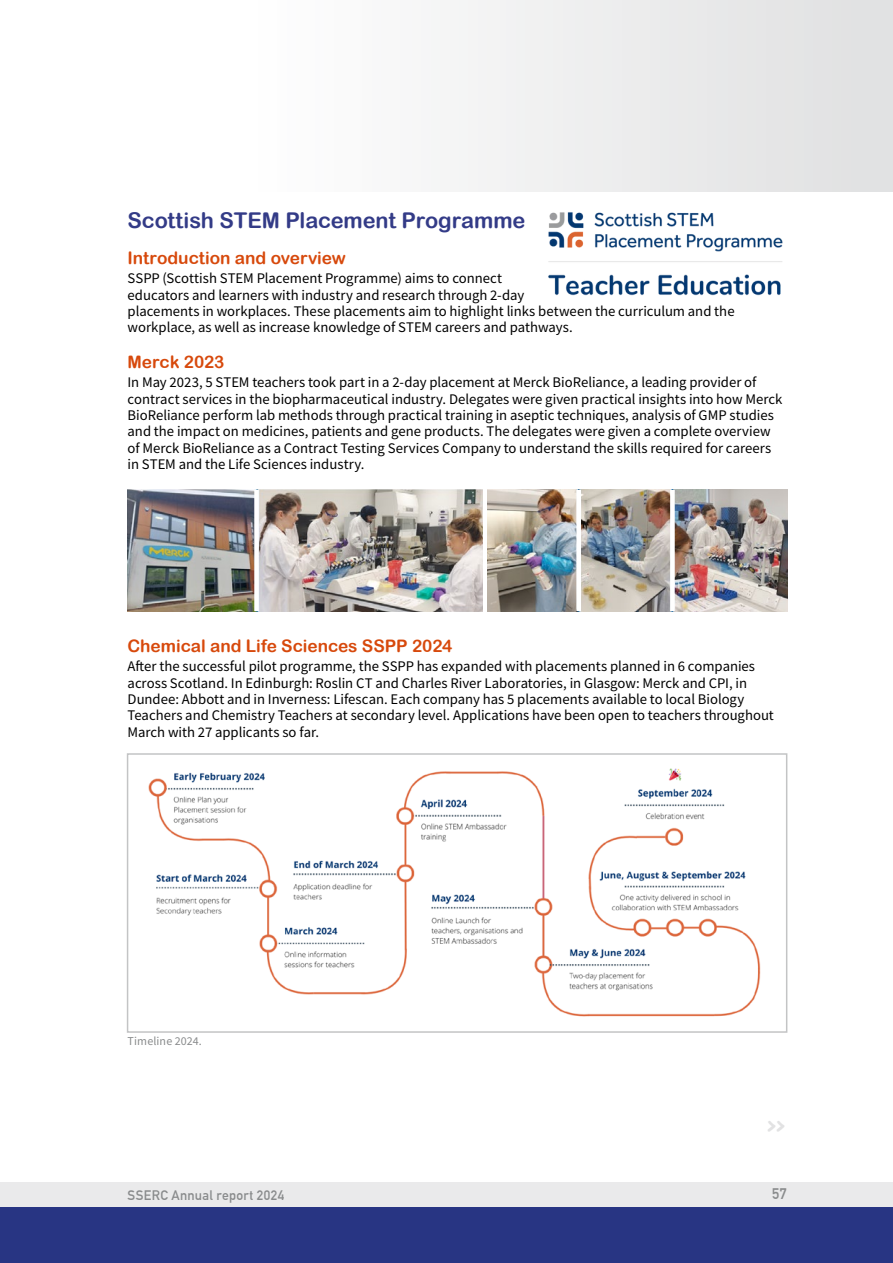
<style>
.page{position:relative;width:893px;height:1263px;background:#fff}
.page>*{position:absolute;margin:0;border:0;box-sizing:border-box;transform-origin:0 0}
.t1{font:700 24.15px "Comic Sans MS";color:#dbdbdc;scale:.87 1}
.t2{font:21.75px "Arial Rounded MT Bold";letter-spacing:-.005em;color:#333b87}
.t3{font:17.25px "Arial Rounded MT Bold";letter-spacing:-.005em;color:#d7490c}
.t4{font:700 15px "DIN Alternate";color:#898b8c}
.t5{font:14.7px/16.4px "Source Sans Pro";color:#000}
.t6{font:700 13.5px "DIN Alternate";letter-spacing:.025em;color:#898b8c}
.t7{font:12px "Source Sans Pro";letter-spacing:.005em;color:#898b8c}
</style>
<div class="page">
<div style="left:0;top:1182px;width:893px;height:26px;background:#e7e7e8"></div>
<div style="left:0;top:1208px;width:893px;height:55px;background:#283583"></div>
<div style="left:234px;top:0;width:659px;height:191px;background:linear-gradient(to right,#fff,#e0e0e1)"></div>
<img style="left:548px;top:212px;width:235px;height:84px">
<img style="left:148px;top:768px;width:613px;height:249px">
<div style="left:127px;top:753px;width:660px;height:280px;border:2px solid #c3c4c5"></div>
<img style="left:128px;top:490px;width:354px;height:121px">
<div style="left:254px;top:490px;width:5px;height:121px;background:#fff"></div>
<img style="left:487px;top:490px;width:300px;height:121px">
<div style="left:670px;top:490px;width:5px;height:121px;background:#fff"></div>
<div style="left:576px;top:490px;width:5px;height:121px;background:#fff"></div>
<h2 class="t2" style="left:128px;top:208px;width:399px">Scottish STEM Placement Programme</h2>
<p class="t3" style="left:128px;top:248px;width:220px">Introduction and overview</p>
<p class="t5" style="left:128px;top:270px;width:609px">SSPP (Scottish STEM Placement Programme) aims to connect<br>educators and learners with industry and research through 2-day<br>placements in workplaces. These placements aim to highlight links between the curriculum and the workplace, as well as increase knowledge of STEM careers and pathways.</p>
<p class="t3" style="left:128px;top:352px;width:98px">Merck 2023</p>
<p class="t5" style="left:128px;top:374px;width:656px">In May 2023, 5 STEM teachers took part in a 2-day placement at Merck BioReliance, a leading provider of contract services in the biopharmaceutical industry. Delegates were given practical insights into how Merck BioReliance perform lab methods through practical training in aseptic techniques, analysis of GMP studies and the impact on medicines, patients and gene products. The delegates were given a complete overview of Merck BioReliance as a Contract Testing Services Company to understand the skills required for careers in STEM and the Life Sciences industry.</p>
<p class="t3" style="left:128px;top:636px;width:326px">Chemical and Life Sciences SSPP 2024</p>
<p class="t5" style="left:128px;top:658px;width:648px">After the successful pilot programme, the SSPP has expanded with placements planned in 6 companies across Scotland. In Edinburgh: Roslin CT and Charles River Laboratories, in Glasgow: Merck and CPI, in Dundee: Abbott and in Inverness: Lifescan. Each company has 5 placements available to local Biology Teachers and Chemistry Teachers at secondary level. Applications have been open to teachers throughout March with 27 applicants so far.</p>
<p class="t7" style="left:128px;top:1033px;width:76px">Timeline 2024.</p>
<h1 class="t1" style="left:764px;top:1107px;width:27px">&gt;&gt;</h1>
<p class="t6" style="left:128px;top:1185px;width:158px">SSERC Annual report 2024</p>
<p class="t4" style="left:772px;top:1182px;width:16px">57</p>
</div>
